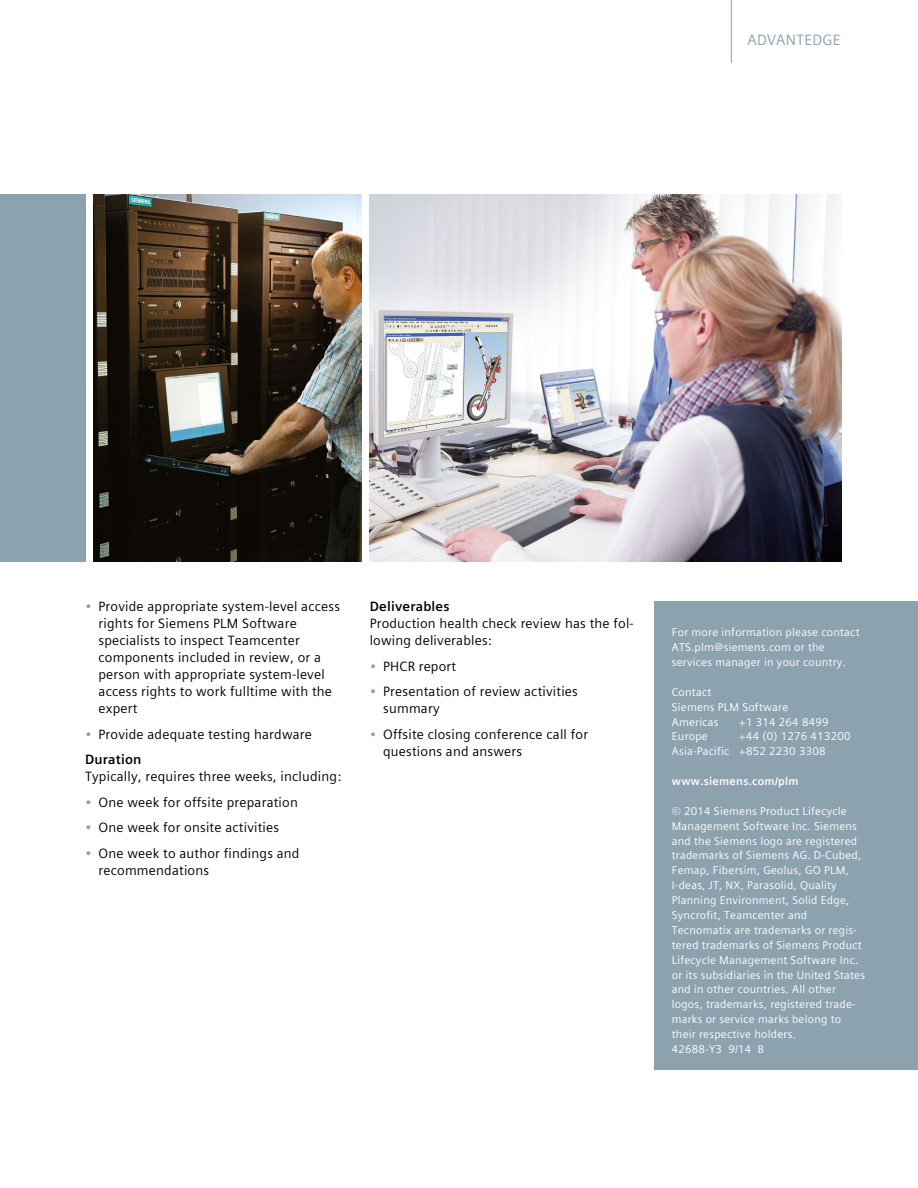
<style>
.page{position:relative;width:918px;height:1188px;background:#fff}
.page>*{position:absolute;margin:0;border:0;box-sizing:border-box;transform-origin:0 0}
.Product_tab___10pt_0{font:15px "Siemens Sans Global";letter-spacing:.015em;color:#8ca3af}
._04__Copy___9pt_4mm{font:13.5px/17px "Siemens Sans Global";letter-spacing:.015em;color:#000}
._04__Head_paragraph{font:700 13.5px "Siemens Sans Global";letter-spacing:.015em;color:#000}
._06__Legals__7_5pt_3{font:11.25px/14.9px "Siemens Sans Global";letter-spacing:.02em;color:#fff}
._06__Legals__7_5pt_3-2{font:700 11.25px "Siemens Sans Global";letter-spacing:.02em;color:#fff}
.s1{color:#8ca3af}
</style>
<div class="page">
<img style="left:94px;top:194px;width:267px;height:367px">
<hr style="left:731px;top:0;width:1px;height:63px;background:#8ca3af">
<div style="left:655px;top:601px;width:263px;height:469px;background:#8ca3af"></div>
<img style="left:370px;top:194px;width:472px;height:367px">
<div style="left:0;top:194px;width:85px;height:367px;background:#8ca3af"></div>
<p class="Product_tab___10pt_0" style="left:748px;top:29px;width:95px">ADVANTEDGE</p>
<p class="_04__Copy___9pt_4mm" style="left:99px;top:598px;width:243px;text-indent:-14px"><span class="s1">•</span> Provide appropriate system-level access rights for Siemens PLM Software specialists to inspect Teamcenter components included in review, or a person with appropriate system-level access rights to work fulltime with the expert</p>
<p class="_04__Copy___9pt_4mm" style="left:85px;top:725px;width:229px"><span class="s1">•</span> Provide adequate testing hardware</p>
<p class="_04__Head_paragraph" style="left:85px;top:749px;width:58px">Duration</p>
<p class="_04__Copy___9pt_4mm" style="left:85px;top:768px;width:258px">Typically, requires three weeks, including:</p>
<p class="_04__Copy___9pt_4mm" style="left:85px;top:794px;width:214px"><span class="s1">•</span> One week for offsite preparation</p>
<p class="_04__Copy___9pt_4mm" style="left:85px;top:819px;width:196px"><span class="s1">•</span> One week for onsite activities</p>
<p class="_04__Copy___9pt_4mm" style="left:99px;top:845px;width:203px;text-indent:-14px"><span class="s1">•</span> One week to author findings and recommendations</p>
<p class="_04__Head_paragraph" style="left:370px;top:596px;width:81px">Deliverables</p>
<p class="_04__Copy___9pt_4mm" style="left:370px;top:615px;width:266px">Production health check review has the fol&shy;lowing deliverables:</p>
<p class="_04__Copy___9pt_4mm" style="left:370px;top:657px;width:88px"><span class="s1">•</span> PHCR report</p>
<p class="_04__Copy___9pt_4mm" style="left:383px;top:683px;width:196px;text-indent:-14px"><span class="s1">•</span> Presentation of review activities summary</p>
<p class="_04__Copy___9pt_4mm" style="left:383px;top:725px;width:206px;text-indent:-14px"><span class="s1">•</span> Offsite closing conference call for questions and answers</p>
<p class="_06__Legals__7_5pt_3" style="left:672px;top:625px;width:189px">For more information please contact<br>ATS.plm@siemens.com or the services manager in your country.</p>
<p class="_06__Legals__7_5pt_3" style="left:672px;top:685px;width:118px">Contact<br>Siemens PLM Software<br>Americas</p>
<p class="_06__Legals__7_5pt_3" style="left:739px;top:714px;width:91px">+1 314 264 8499</p>
<p class="_06__Legals__7_5pt_3" style="left:672px;top:729px;width:180px;text-indent:68px">+44 (0) 1276 413200<br>Asia-Pacific +852 2230 3308</p>
<p class="_06__Legals__7_5pt_3-2" style="left:672px;top:773px;width:128px">www.siemens.com/plm</p>
<p class="_06__Legals__7_5pt_3" style="left:672px;top:804px;width:195px">© 2014 Siemens Product Lifecycle Management Software Inc. Siemens and the Siemens logo are registered trademarks of Siemens AG. D-Cubed, Femap, Fibersim, Geolus, GO PLM, I-deas, JT, NX, Parasolid, Quality Planning Environment, Solid Edge, Syncrofit, Teamcenter and Tecnomatix are trademarks or regis&shy;tered trademarks of Siemens Product Lifecycle Management Software Inc. or its subsidiaries in the United States and in other countries. All other logos, trademarks, registered trade&shy;marks or service marks belong to their respective holders.<br>42688-Y3 9/14 B</p>
<p class="_06__Legals__7_5pt_3" style="left:672px;top:729px;width:38px">Europe</p>
</div>
